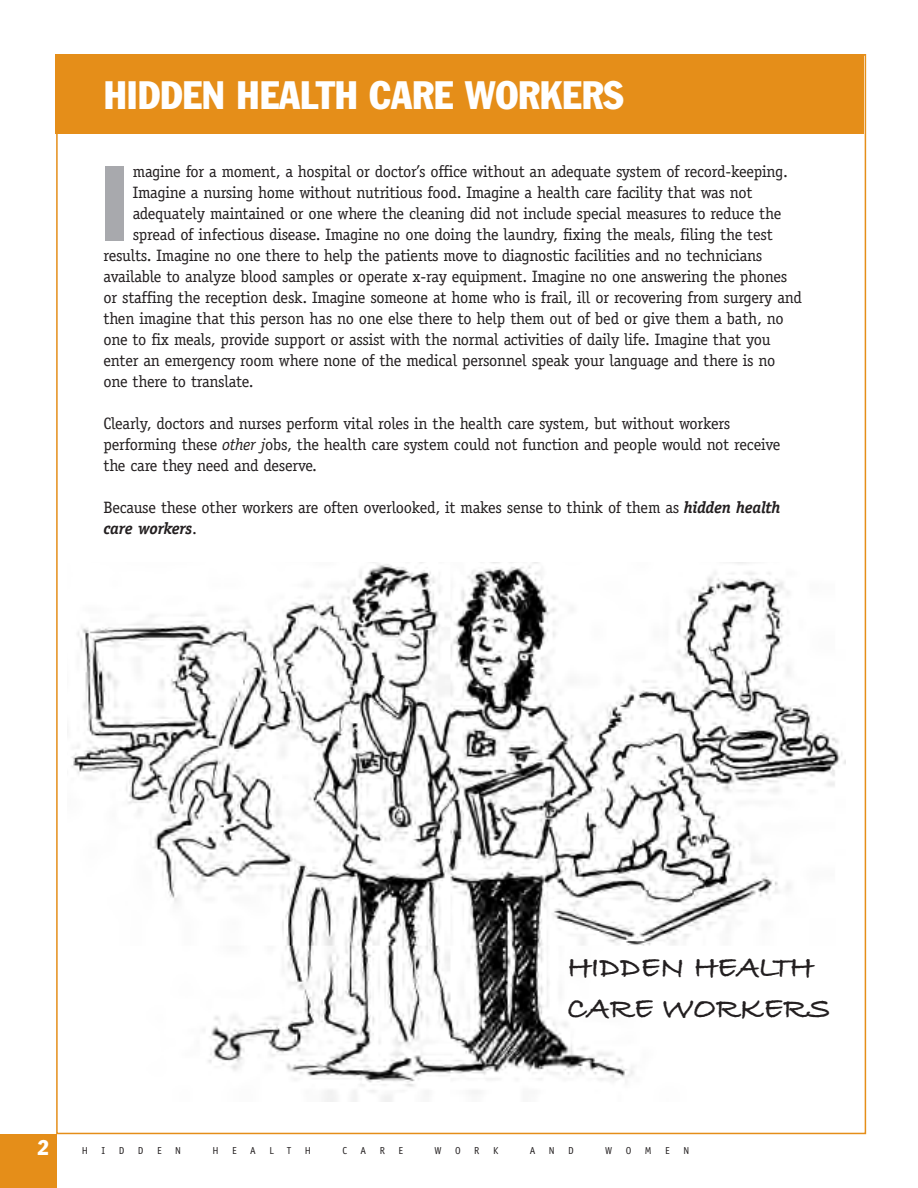
<style>
.page{position:relative;width:918px;height:1188px;background:#fff}
.page>*{position:absolute;margin:0;border:0;box-sizing:border-box;transform-origin:0 0}
.t1{font:condensed 105px "Franklin Gothic";color:#a8a9ad}
.t2{font:condensed 39px "Franklin Gothic";color:#fff}
.t3{font:700 31.5px/40.5px "Bradley Hand ITCTT";color:#231f20}
.t4{font:condensed 21px "Franklin Gothic";color:#fff}
.t5{font:16.5px/21px "Officina Serif";letter-spacing:-.015em;color:#231f20}
.t6{font:10.2px "Officina Sans";color:#231f20}
.s1{font-style:italic}
.s2{font-weight:700;font-style:italic}
</style>
<div class="page">
<div style="left:0;top:1134px;width:56px;height:54px;background:#e58e19"></div>
<div style="left:56px;top:54px;width:808px;height:79px;background:#e58e19"></div>
<img style="left:71px;top:562px;width:775px;height:539px">
<h2 class="t2" style="left:104px;top:81px;width:521px">HIDDEN HEALTH CARE WORKERS</h2>
<p class="t5" style="left:133px;top:161px;width:657px">magine for a moment, a hospital or doctor’s office without an adequate system of record-keeping.</p>
<p class="t5" style="left:133px;top:182px;width:621px">Imagine a nursing home without nutritious food. Imagine a health care facility that was not</p>
<p class="t5" style="left:133px;top:203px;width:650px">adequately maintained or one where the cleaning did not include special measures to reduce the</p>
<p class="t5" style="left:133px;top:224px;width:642px">spread of infectious disease. Imagine no one doing the laundry, fixing the meals, filing the test</p>
<p class="t5" style="left:104px;top:245px;width:660px">results. Imagine no one there to help the patients move to diagnostic facilities and no technicians</p>
<p class="t5" style="left:104px;top:266px;width:685px">available to analyze blood samples or operate x-ray equipment. Imagine no one answering the phones</p>
<p class="t5" style="left:104px;top:287px;width:700px">or staffing the reception desk. Imagine someone at home who is frail, ill or recovering from surgery and</p>
<p class="t5" style="left:104px;top:308px;width:682px">then imagine that this person has no one else there to help them out of bed or give them a bath, no</p>
<p class="t5" style="left:104px;top:329px;width:669px">one to fix meals, provide support or assist with the normal activities of daily life. Imagine that you</p>
<p class="t5" style="left:104px;top:350px;width:673px">enter an emergency room where none of the medical personnel speak your language and there is no</p>
<p class="t5" style="left:104px;top:371px;width:152px">one there to translate.</p>
<p class="t5" style="left:104px;top:413px;width:679px">Clearly, doctors and nurses perform vital roles in the health care system, but without workers performing these <span class="s1">other j</span>obs, the health care system could not function and people would not receive the care they need and deserve.</p>
<p class="t5" style="left:104px;top:497px;width:678px">Because these other workers are often overlooked, it makes sense to think of them as <span class="s2">hidden health care workers</span>.</p>
<h1 class="t1" style="left:99px;top:166px;width:31px">I</h1>
<h3 class="t3" style="left:567px;top:949px;width:265px">HIDDEN HEALTH<br>CARE WORKERS</h3>
<p class="t4" style="left:37px;top:1140px;width:13px">2</p>
<p class="t6" style="left:82px;top:1147px;width:8px">H</p>
<p class="t6" style="left:102px;top:1147px;width:5px">I</p>
<p class="t6" style="left:119px;top:1147px;width:7px">D</p>
<p class="t6" style="left:138px;top:1147px;width:7px">D</p>
<p class="t6" style="left:157px;top:1147px;width:6px">E</p>
<p class="t6" style="left:175px;top:1147px;width:7px">N</p>
<p class="t6" style="left:212px;top:1147px;width:8px">H</p>
<p class="t6" style="left:232px;top:1147px;width:6px">E</p>
<p class="t6" style="left:250px;top:1147px;width:7px">A</p>
<p class="t6" style="left:269px;top:1147px;width:6px">L</p>
<p class="t6" style="left:287px;top:1147px;width:6px">T</p>
<p class="t6" style="left:305px;top:1147px;width:8px">H</p>
<p class="t6" style="left:342px;top:1147px;width:6px">C</p>
<p class="t6" style="left:361px;top:1147px;width:7px">A</p>
<p class="t6" style="left:380px;top:1147px;width:7px">R</p>
<p class="t6" style="left:398px;top:1147px;width:6px">E</p>
<p class="t6" style="left:435px;top:1147px;width:9px">W</p>
<p class="t6" style="left:455px;top:1147px;width:7px">O</p>
<p class="t6" style="left:474px;top:1147px;width:7px">R</p>
<p class="t6" style="left:493px;top:1147px;width:7px">K</p>
<p class="t6" style="left:530px;top:1147px;width:7px">A</p>
<p class="t6" style="left:549px;top:1147px;width:7px">N</p>
<p class="t6" style="left:568px;top:1147px;width:7px">D</p>
<p class="t6" style="left:605px;top:1147px;width:9px">W</p>
<p class="t6" style="left:626px;top:1147px;width:7px">O</p>
<p class="t6" style="left:645px;top:1147px;width:8px">M</p>
<p class="t6" style="left:665px;top:1147px;width:6px">E</p>
<p class="t6" style="left:683px;top:1147px;width:7px">N</p>
</div>
